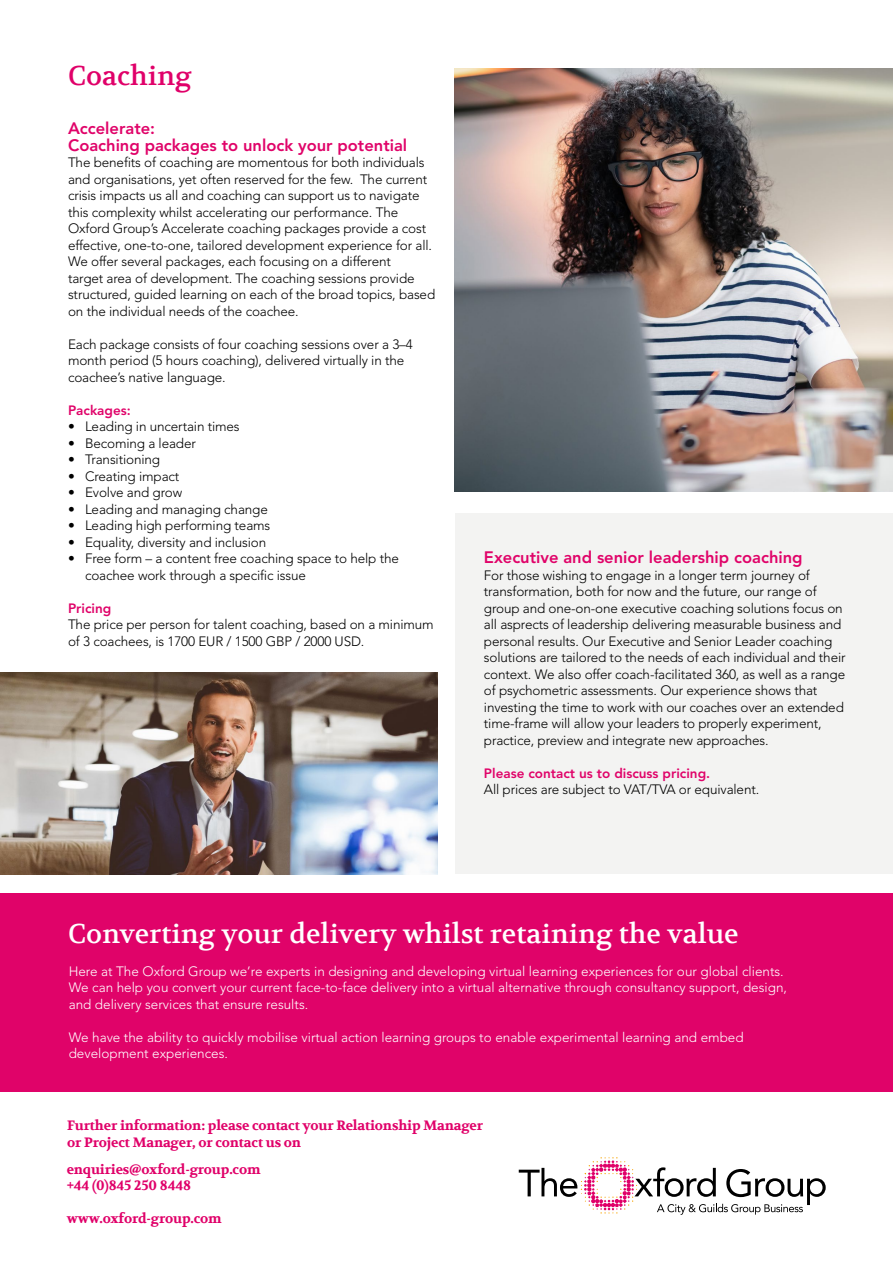
<style>
.page{position:relative;width:893px;height:1263px;background:#fff}
.page>*{position:absolute;margin:0;border:0;box-sizing:border-box;transform-origin:0 0}
.t1{font:27px "Volkhov";color:#fff}
.t2{font:27px "Volkhov";color:#e00069}
.t3{font:800 16.5px/16.5px "Avenir LT Std";color:#e00369}
.t4{font:300 13.5px/16.5px "Avenir LT Std";letter-spacing:-.01em;color:#000}
.t5{font:300 13.5px/16.5px "Avenir LT Std";color:#fff}
.t6{font:700 13.5px/16.5px "Volkhov";letter-spacing:-.01em;color:#e00069}
.t7{font:800 13.5px "Avenir LT Std";color:#e00369}
</style>
<div class="page">
<div style="left:455px;top:514px;width:438px;height:360px;background:#f3f3f2"></div>
<div style="left:0;top:893px;width:893px;height:198px;background:#e00369"></div>
<svg style="left:519px;top:1157px;width:307px;height:58px"></svg>
<img style="left:0;top:672px;width:437px;height:202px">
<img style="left:455px;top:68px;width:438px;height:424px">
<h1 class="t2" style="left:68px;top:58px;width:125px">Coaching</h1>
<p class="t3" style="left:68px;top:120px;width:341px">Accelerate:<br>Coaching packages to unlock your potential</p>
<p class="t4" style="left:68px;top:154px;width:369px">The benefits of coaching are momentous for both individuals and organisations, yet often reserved for the few. The current crisis impacts us all and coaching can support us to navigate this complexity whilst accelerating our performance. The Oxford Group’s Accelerate coaching packages provide a cost effective, one-to-one, tailored development experience for all.<br>We offer several packages, each focusing on a different<br>target area of development. The coaching sessions provide structured, guided learning on each of the broad topics, based on the individual needs of the coachee.</p>
<p class="t4" style="left:68px;top:336px;width:346px">Each package consists of four coaching sessions over a 3–4 month period (5 hours coaching), delivered virtually in the coachee’s native language.</p>
<p class="t7" style="left:68px;top:402px;width:64px">Packages:</p>
<p class="t4" style="left:68px;top:418px;width:173px">• Leading in uncertain times</p>
<p class="t4" style="left:68px;top:435px;width:129px">• Becoming a leader</p>
<p class="t4" style="left:68px;top:451px;width:94px">• Transitioning</p>
<p class="t4" style="left:68px;top:468px;width:113px">• Creating impact</p>
<p class="t4" style="left:68px;top:484px;width:116px">• Evolve and grow</p>
<p class="t4" style="left:68px;top:501px;width:201px">• Leading and managing change</p>
<p class="t4" style="left:68px;top:517px;width:204px">• Leading high performing teams</p>
<p class="t4" style="left:68px;top:534px;width:200px">• Equality, diversity and inclusion</p>
<p class="t4" style="left:85px;top:550px;width:315px;text-indent:-17px">• Free form – a content free coaching space to help the coachee work through a specific issue</p>
<p class="t7" style="left:68px;top:600px;width:45px">Pricing</p>
<p class="t4" style="left:68px;top:616px;width:367px">The price per person for talent coaching, based on a minimum of 3 coachees, is 1700 EUR / 1500 GBP / 2000 USD.</p>
<p class="t3" style="left:484px;top:549px;width:320px">Executive and senior leadership coaching</p>
<p class="t4" style="left:484px;top:567px;width:363px">For those wishing to engage in a longer term journey of transformation, both for now and the future, our range of group and one-on-one executive coaching solutions focus on all asprects of leadership delivering measurable business and personal results. Our Executive and Senior Leader coaching solutions are tailored to the needs of each individual and their context. We also offer coach-facilitated 360, as well as a range of psychometric assessments. Our experience shows that investing the time to work with our coaches over an extended time-frame will allow your leaders to properly experiment, practice, preview and integrate new approaches.</p>
<p class="t7" style="left:484px;top:765px;width:228px">Please contact us to discuss pricing.</p>
<p class="t4" style="left:484px;top:781px;width:277px">All prices are subject to VAT/TVA or equivalent.</p>
<h1 class="t1" style="left:68px;top:916px;width:672px">Converting your delivery whilst retaining the value</h1>
<p class="t5" style="left:69px;top:963px;width:720px">Here at The Oxford Group we’re experts in designing and developing virtual learning experiences for our global clients.<br>We can help you convert your current face-to-face delivery into a virtual alternative through consultancy support, design, and delivery services that ensure results.</p>
<p class="t5" style="left:69px;top:1029px;width:676px">We have the ability to quickly mobilise virtual action learning groups to enable experimental learning and embed development experiences.</p>
<p class="t6" style="left:67px;top:1118px;width:417px">Further information: please contact your Relationship Manager or Project Manager, or contact us on</p>
<p class="t6" style="left:67px;top:1161px;width:195px">enquiries@oxford-group.com +44 (0)845 250 8448</p>
<p class="t6" style="left:67px;top:1211px;width:157px">www.oxford-group.com</p>
</div>
